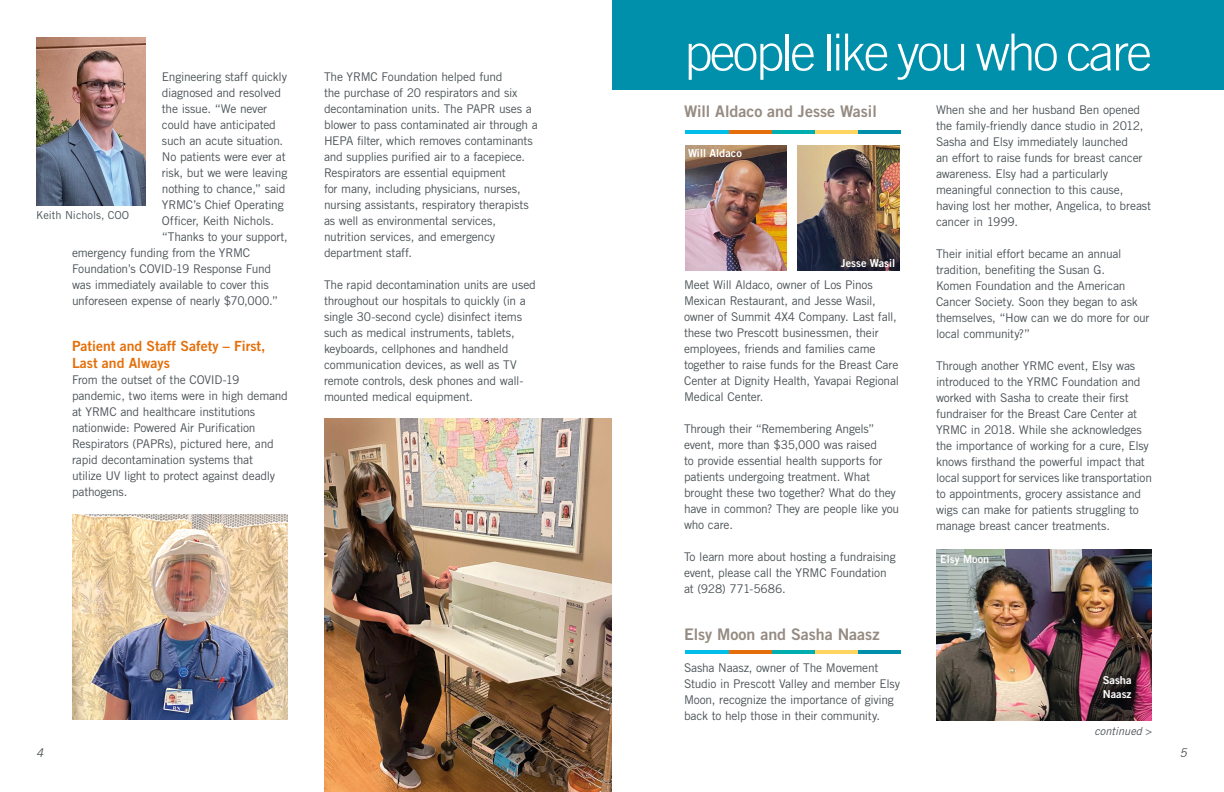
<style>
.page{position:relative;width:1224px;height:792px;background:#fff}
.page>*{position:absolute;margin:0;border:0;box-sizing:border-box;transform-origin:0 0}
.t1{font:300 51px "Trade Gothic LT Std";letter-spacing:-.05em;color:#fff}
.t2{font:16px "Trade Gothic LT Std Bd 2";color:#958b82}
.t3{font:14px/17px "Trade Gothic LT Std Bd 2";color:#e46f0a}
.t4{font:12px/16px "Trade Gothic LT Std";letter-spacing:-.015em;color:#4b5357}
.t5{font:italic 12px "Trade Gothic LT Std";color:#4b5357}
.t6{font:11px/14px "Trade Gothic LT Std Bd 2";color:#fff}
.t7{font:11px "Trade Gothic LT Std";color:#4b5357}
.t8{font:italic 11px "Trade Gothic LT Std";color:#4b5357}
.s1{font-style:normal}
</style>
<div class="page">
<img style="left:36px;top:37px;width:110px;height:169px">
<img style="left:72px;top:515px;width:216px;height:205px">
<div style="left:612px;top:0;width:612px;height:90px;background:#0090ab"></div>
<img style="left:685px;top:146px;width:102px;height:124px">
<img style="left:798px;top:146px;width:102px;height:124px">
<img style="left:936px;top:549px;width:216px;height:171px">
<img style="left:324px;top:418px;width:288px;height:374px">
<hr style="left:858px;top:130px;width:43px;height:4px;background:#0090ab">
<hr style="left:815px;top:130px;width:43px;height:4px;background:#ffd560">
<hr style="left:771px;top:130px;width:44px;height:4px;background:#00aeaf">
<hr style="left:728px;top:130px;width:43px;height:4px;background:#e46f0a">
<hr style="left:685px;top:130px;width:43px;height:4px;background:#00bde9">
<hr style="left:858px;top:650px;width:43px;height:4px;background:#0090ab">
<hr style="left:815px;top:650px;width:43px;height:4px;background:#ffd560">
<hr style="left:771px;top:650px;width:44px;height:4px;background:#00aeaf">
<hr style="left:728px;top:650px;width:43px;height:4px;background:#e46f0a">
<hr style="left:685px;top:650px;width:43px;height:4px;background:#00bde9">
<p class="t4" style="left:162px;top:68px;width:127px">Engineering staff quickly</p>
<p class="t4" style="left:162px;top:84px;width:121px">diagnosed and resolved</p>
<p class="t4" style="left:162px;top:100px;width:107px">the issue. “We never</p>
<p class="t4" style="left:162px;top:116px;width:115px">could have anticipated</p>
<p class="t4" style="left:162px;top:132px;width:123px">such an acute situation.</p>
<p class="t4" style="left:162px;top:148px;width:125px">No patients were ever at</p>
<p class="t4" style="left:162px;top:164px;width:127px">risk, but we were leaving</p>
<p class="t4" style="left:162px;top:180px;width:125px">nothing to chance,” said</p>
<p class="t4" style="left:162px;top:196px;width:123px">YRMC’s Chief Operating</p>
<p class="t4" style="left:162px;top:212px;width:114px">Officer, Keith Nichols.</p>
<p class="t4" style="left:162px;top:228px;width:128px">“Thanks to your support,</p>
<p class="t4" style="left:72px;top:244px;width:180px">emergency funding from the YRMC</p>
<p class="t4" style="left:72px;top:260px;width:201px">Foundation’s COVID-19 Response Fund</p>
<p class="t4" style="left:72px;top:276px;width:198px">was immediately available to cover this</p>
<p class="t4" style="left:72px;top:292px;width:208px">unforeseen expense of nearly $70,000.”</p>
<p class="t3" style="left:72px;top:337px;width:195px">Patient and Staff Safety – First,<br>Last and Always</p>
<p class="t4" style="left:72px;top:371px;width:217px">From the outset of the COVID-19 pandemic, two items were in high demand at YRMC and healthcare institutions nationwide: Powered Air Purification Respirators (PAPRs), pictured here, and rapid decontamination systems that<br>utilize UV light to protect against deadly pathogens.</p>
<p class="t7" style="left:36px;top:208px;width:95px">Keith Nichols, COO</p>
<p class="t4" style="left:324px;top:68px;width:215px">The YRMC Foundation helped fund<br>the purchase of 20 respirators and six decontamination units. The PAPR uses a blower to pass contaminated air through a HEPA filter, which removes contaminants and supplies purified air to a facepiece.<br>Respirators are essential equipment<br>for many, including physicians, nurses, nursing assistants, respiratory therapists as well as environmental services, nutrition services, and emergency department staff.</p>
<p class="t4" style="left:324px;top:276px;width:213px">The rapid decontamination units are used throughout our hospitals to quickly (in a single 30-second cycle) disinfect items such as medical instruments, tablets, keyboards, cellphones and handheld communication devices, as well as TV remote controls, desk phones and wall&shy;mounted medical equipment.</p>
<h1 class="t1" style="left:684px;top:22px;width:469px">people like you who care</h1>
<p class="t4" style="left:936px;top:102px;width:217px">When she and her husband Ben opened the family-friendly dance studio in 2012, Sasha and Elsy immediately launched<br>an effort to raise funds for breast cancer awareness. Elsy had a particularly meaningful connection to this cause, having lost her mother, Angelica, to breast cancer in 1999.</p>
<p class="t4" style="left:936px;top:246px;width:215px">Their initial effort became an annual tradition, benefiting the Susan G.<br>Komen Foundation and the American Cancer Society. Soon they began to ask themselves, “How can we do more for our local community?”</p>
<p class="t4" style="left:936px;top:358px;width:218px">Through another YRMC event, Elsy was introduced to the YRMC Foundation and worked with Sasha to create their first fundraiser for the Breast Care Center at YRMC in 2018. While she acknowledges the importance of working for a cure, Elsy knows firsthand the powerful impact that local support for services like transportation to appointments, grocery assistance and wigs can make for patients struggling to manage breast cancer treatments.</p>
<h2 class="t2" style="left:684px;top:102px;width:194px">Will Aldaco and Jesse Wasil</h2>
<p class="t6" style="left:688px;top:146px;width:55px">Will Aldaco</p>
<p class="t6" style="left:841px;top:256px;width:56px">Jesse Wasil</p>
<p class="t4" style="left:684px;top:277px;width:217px">Meet Will Aldaco, owner of Los Pinos Mexican Restaurant, and Jesse Wasil, owner of Summit 4X4 Company. Last fall, these two Prescott businessmen, their employees, friends and families came together to raise funds for the Breast Care Center at Dignity Health, Yavapai Regional Medical Center.</p>
<p class="t4" style="left:684px;top:421px;width:217px">Through their “Remembering Angels” event, more than $35,000 was raised<br>to provide essential health supports for patients undergoing treatment. What brought these two together? What do they have in common? They are people like you who care.</p>
<p class="t4" style="left:684px;top:549px;width:213px">To learn more about hosting a fundraising event, please call the YRMC Foundation at (928) 771-5686.</p>
<h2 class="t2" style="left:684px;top:625px;width:197px">Elsy Moon and Sasha Naasz</h2>
<p class="t4" style="left:684px;top:660px;width:218px">Sasha Naasz, owner of The Movement Studio in Prescott Valley and member Elsy Moon, recognize the importance of giving back to help those in their community.</p>
<p class="t6" style="left:940px;top:552px;width:51px">Elsy Moon</p>
<p class="t6" style="left:1103px;top:672px;width:30px">Sasha<br>Naasz</p>
<p class="t8" style="left:1094px;top:725px;width:59px">continued <span class="s1">&gt;</span></p>
<p class="t5" style="left:36px;top:746px;width:9px">4</p>
<p class="t5" style="left:1179px;top:746px;width:9px">5</p>
</div>
